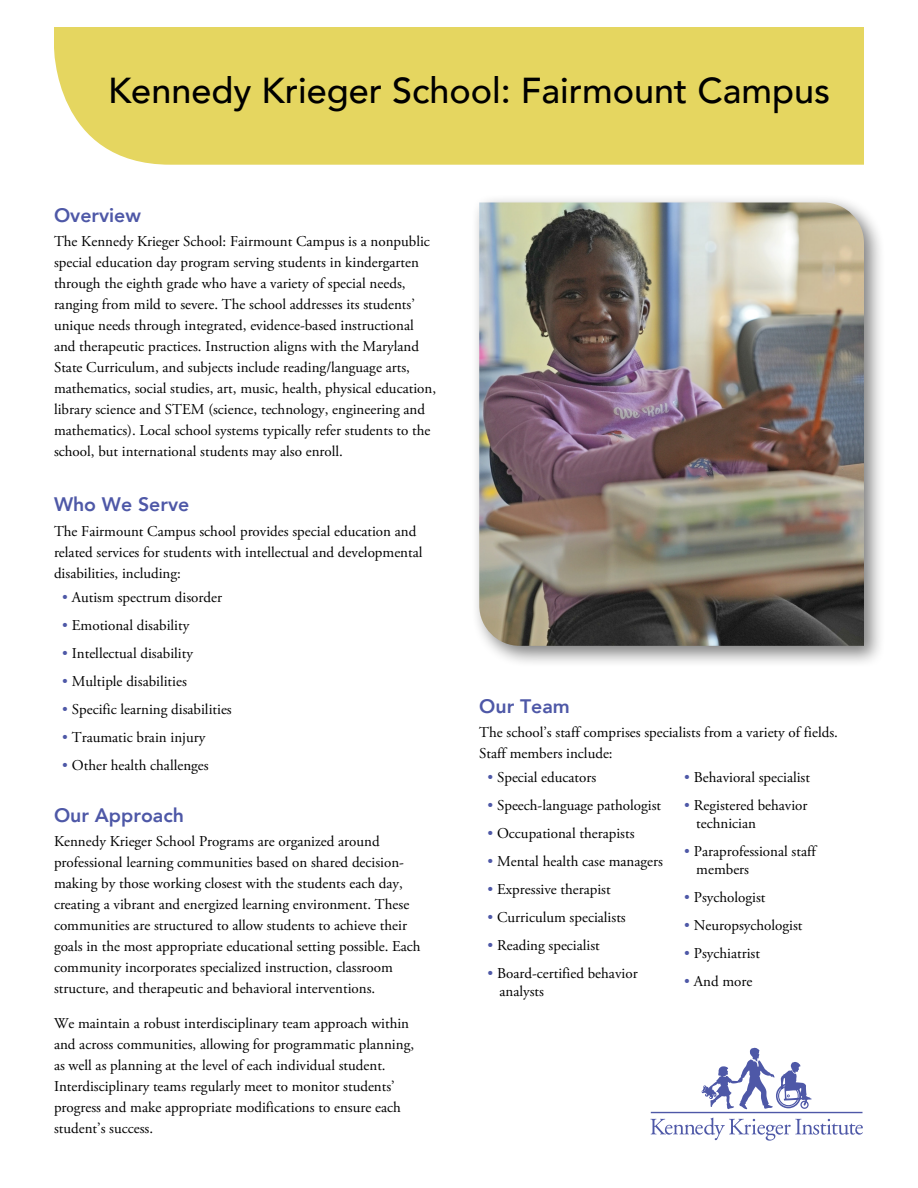
<style>
.page{position:relative;width:918px;height:1188px;background:#fff}
.page>*{position:absolute;margin:0;border:0;box-sizing:border-box;transform-origin:0 0}
.t1{font:500 36px "Avenir";color:#000}
.t2{font:800 19.5px "Avenir";color:#4e58a7}
.t3{font:15px/21px "Adobe Garamond Pro";color:#000}
.s1{color:#4e58a7}
</style>
<div class="page">
<svg style="left:650px;top:1118px;width:213px;height:23px"></svg>
<svg style="left:702px;top:1048px;width:110px;height:61px"></svg>
<hr style="left:651px;top:1112px;width:211px;height:1px;background:#4e58a7">
<div style="left:54px;top:27px;width:810px;height:138px;background:#e5d660"></div>
<div style="left:471px;top:194px;width:415px;height:474px;background:#000;opacity:.5"></div>
<img style="left:479px;top:202px;width:385px;height:444px">
<h1 class="t1" style="left:108px;top:59px;width:724px">Kennedy Krieger School: Fairmount Campus</h1>
<h2 class="t2" style="left:54px;top:200px;width:89px">Overview</h2>
<p class="t3" style="left:54px;top:232px;width:384px">The Kennedy Krieger School: Fairmount Campus is a nonpublic special education day program serving students in kindergarten through the eighth grade who have a variety of special needs, ranging from mild to severe. The school addresses its students’ unique needs through integrated, evidence-based instructional and therapeutic practices. Instruction aligns with the Maryland State Curriculum, and subjects include reading/language arts, mathematics, social studies, art, music, health, physical education, library science and STEM (science, technology, engineering and mathematics). Local school systems typically refer students to the school, but international students may also enroll.</p>
<h2 class="t2" style="left:54px;top:489px;width:137px">Who We Serve</h2>
<p class="t3" style="left:54px;top:521px;width:370px">The Fairmount Campus school provides special education and related services for students with intellectual and developmental disabilities, including:</p>
<p class="t3" style="left:62px;top:588px;width:161px"><span class="s1">•</span> Autism spectrum disorder</p>
<p class="t3" style="left:62px;top:616px;width:129px"><span class="s1">•</span> Emotional disability</p>
<p class="t3" style="left:62px;top:644px;width:132px"><span class="s1">•</span> Intellectual disability</p>
<p class="t3" style="left:62px;top:672px;width:126px"><span class="s1">•</span> Multiple disabilities</p>
<p class="t3" style="left:62px;top:700px;width:171px"><span class="s1">•</span> Specific learning disabilities</p>
<p class="t3" style="left:62px;top:728px;width:145px"><span class="s1">•</span> Traumatic brain injury</p>
<p class="t3" style="left:62px;top:755px;width:148px"><span class="s1">•</span> Other health challenges</p>
<h2 class="t2" style="left:54px;top:800px;width:131px">Our Approach</h2>
<p class="t3" style="left:54px;top:831px;width:368px">Kennedy Krieger School Programs are organized around professional learning communities based on shared decision&shy;making by those working closest with the students each day, creating a vibrant and energized learning environment. These communities are structured to allow students to achieve their goals in the most appropriate educational setting possible. Each community incorporates specialized instruction, classroom structure, and therapeutic and behavioral interventions.</p>
<p class="t3" style="left:54px;top:1013px;width:362px">We maintain a robust interdisciplinary team approach within and across communities, allowing for programmatic planning, as well as planning at the level of each individual student.<br>Interdisciplinary teams regularly meet to monitor students’ progress and make appropriate modifications to ensure each student’s success.</p>
<h2 class="t2" style="left:479px;top:691px;width:92px">Our Team</h2>
<p class="t3" style="left:479px;top:722px;width:360px">The school’s staff comprises specialists from a variety of fields.<br>Staff members include:</p>
<p class="t3" style="left:488px;top:768px;width:110px"><span class="s1">•</span> Special educators</p>
<p class="t3" style="left:488px;top:796px;width:175px"><span class="s1">•</span> Speech-language pathologist</p>
<p class="t3" style="left:488px;top:824px;width:149px"><span class="s1">•</span> Occupational therapists</p>
<p class="t3" style="left:488px;top:852px;width:177px"><span class="s1">•</span> Mental health case managers</p>
<p class="t3" style="left:488px;top:880px;width:125px"><span class="s1">•</span> Expressive therapist</p>
<p class="t3" style="left:488px;top:908px;width:140px"><span class="s1">•</span> Curriculum specialists</p>
<p class="t3" style="left:488px;top:936px;width:114px"><span class="s1">•</span> Reading specialist</p>
<p class="t3" style="left:500px;top:965px;width:140px;line-height:18px;text-indent:-12px"><span class="s1">•</span> Board-certified behavior analysts</p>
<p class="t3" style="left:684px;top:768px;width:127px"><span class="s1">•</span> Behavioral specialist</p>
<p class="t3" style="left:696px;top:797px;width:113px;line-height:18px;text-indent:-12px"><span class="s1">•</span> Registered behavior technician</p>
<p class="t3" style="left:696px;top:843px;width:121px;line-height:18px;text-indent:-12px"><span class="s1">•</span> Paraprofessional staff members</p>
<p class="t3" style="left:684px;top:888px;width:83px"><span class="s1">•</span> Psychologist</p>
<p class="t3" style="left:684px;top:916px;width:120px"><span class="s1">•</span> Neuropsychologist</p>
<p class="t3" style="left:684px;top:944px;width:77px"><span class="s1">•</span> Psychiatrist</p>
<p class="t3" style="left:684px;top:972px;width:70px"><span class="s1">•</span> And more</p>
</div>
